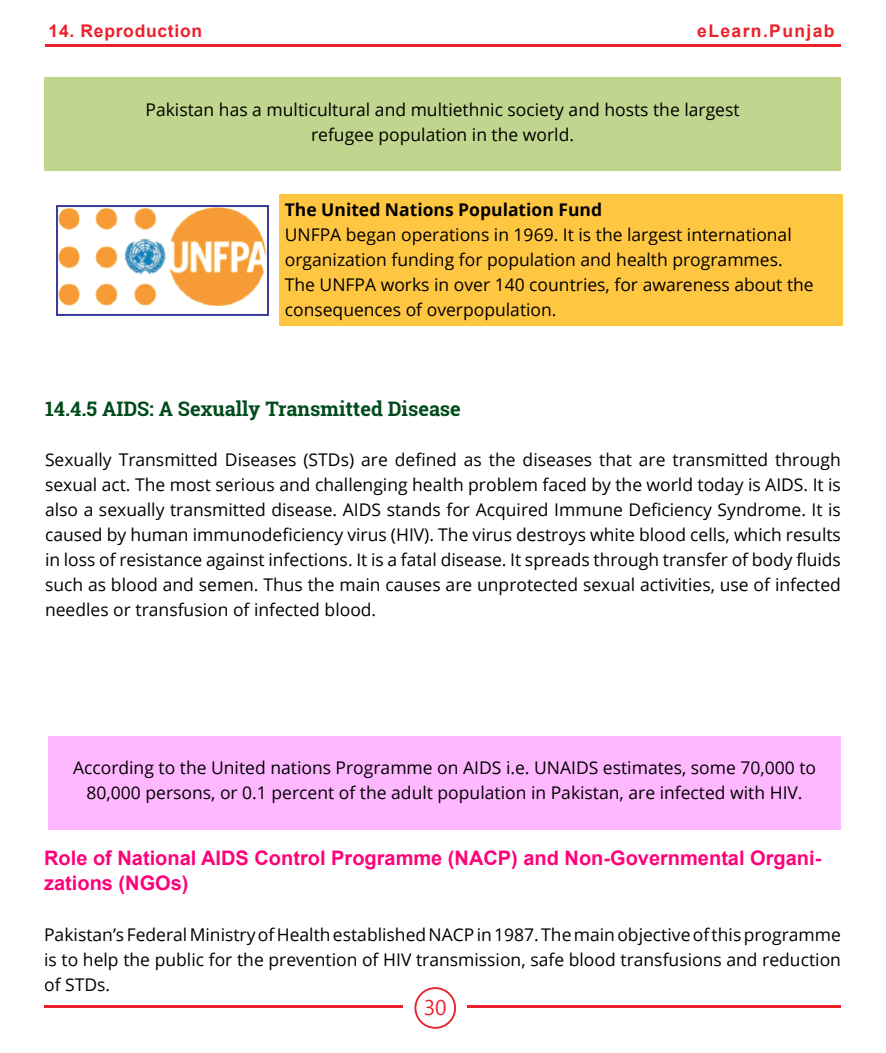
<style>
.page{position:relative;width:886px;height:1053px;background:#fff}
.page>*{position:absolute;margin:0;border:0;box-sizing:border-box;transform-origin:0 0}
.t1{font:21.25px "Segoe UI";color:#eb212a}
.t2{font:700 20px/25px "Arial";color:#ff007b}
.t3{font:700 20px "Roboto Slab";color:#004b1c}
.t4{font:17.5px/25px "Open Sans";color:#000;text-align:center}
.t5{font:700 17.5px "Open Sans";color:#000}
.t6{font:700 17.5px "Arial";letter-spacing:.04em;color:#eb212a}
.t7{font:700 17.5px "Arial";letter-spacing:.08em;color:#eb212a}
</style>
<div class="page">
<hr style="left:44px;top:1005px;width:359px;height:3px;background:#eb212a">
<hr style="left:467px;top:1005px;width:374px;height:2px;background:#eb212a">
<svg style="left:414px;top:987px;width:42px;height:41px"></svg>
<div style="left:416px;top:988px;width:38px;height:38px;background:#fff;border-radius:50%"></div>
<hr style="left:45px;top:45px;width:796px;height:2px;background:#eb212a">
<div style="left:44px;top:77px;width:797px;height:93px;background:#c0d58e"></div>
<div style="left:280px;top:194px;width:563px;height:131px;background:#ffc642"></div>
<img style="left:56px;top:205px;width:213px;height:111px">
<div style="left:48px;top:735px;width:793px;height:94px;background:#ffb8ff"></div>
<p class="t6" style="left:49px;top:19px;width:155px">14. Reproduction</p>
<p class="t7" style="left:697px;top:19px;width:139px">eLearn.Punjab</p>
<p class="t4" style="left:145px;top:96px;width:596px">Pakistan has a multicultural and multiethnic society and hosts the largest refugee population in the world.</p>
<p class="t5" style="left:285px;top:197px;width:319px">The United Nations Population Fund</p>
<p class="t4" style="left:285px;top:222px;width:530px;text-align:left">UNFPA began operations in 1969. It is the largest international organization funding for population and health programmes.<br>The UNFPA works in over 140 countries, for awareness about the consequences of overpopulation.</p>
<p class="t3" style="left:45px;top:394px;width:417px">14.4.5 AIDS: A Sexually Transmitted Disease</p>
<p class="t4" style="left:45px;top:446px;width:797px;text-align:justify">Sexually Transmitted Diseases (STDs) are defined as the diseases that are transmitted through sexual act. The most serious and challenging health problem faced by the world today is AIDS. It is also a sexually transmitted disease. AIDS stands for Acquired Immune Deficiency Syndrome. It is caused by human immunodeficiency virus (HIV). The virus destroys white blood cells, which results in loss of resistance against infections. It is a fatal disease. It spreads through transfer of body fluids such as blood and semen. Thus the main causes are unprotected sexual activities, use of infected needles or transfusion of infected blood.</p>
<p class="t4" style="left:73px;top:754px;width:744px">According to the United nations Programme on AIDS i.e. UNAIDS estimates, some 70,000 to<br>80,000 persons, or 0.1 percent of the adult population in Pakistan, are infected with HIV.</p>
<p class="t2" style="left:44px;top:846px;width:779px">Role of National AIDS Control Programme (NACP) and Non-Governmental Organi&shy;zations (NGOs)</p>
<p class="t4" style="left:44px;top:921px;width:798px;text-align:justify">Pakistan’s Federal Ministry of Health established NACP in 1987. The main objective of this programme is to help the public for the prevention of HIV transmission, safe blood transfusions and reduction of STDs.</p>
<p class="t1" style="left:424px;top:993px;width:24px">30</p>
</div>
